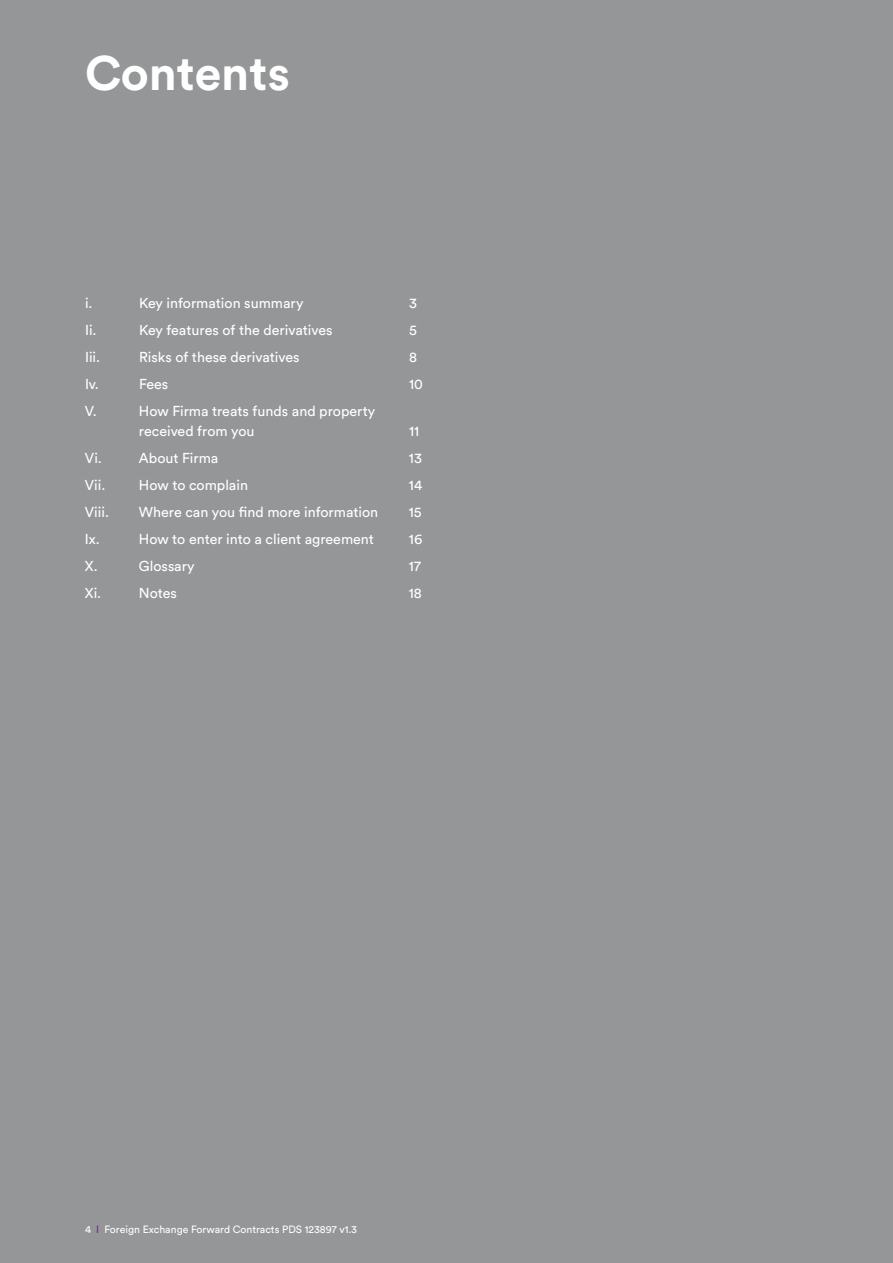
<style>
.page{position:relative;width:893px;height:1263px;background:#959698}
.page>*{position:absolute;margin:0;border:0;box-sizing:border-box;transform-origin:0 0}
.t1{font:700 48px "Circular Std";color:#fff}
.t2{font:14.25px/19.5px "Circular Std";color:#fff}
.t3{font:10.5px "Circular Std";color:#fff}
.s1{color:#643284}
</style>
<div class="page">
<h1 class="t1" style="left:85px;top:42px;width:207px">Contents</h1>
<p class="t2" style="left:85px;top:293px;width:9px">i.</p>
<p class="t2" style="left:139px;top:293px;width:166px">Key information summary</p>
<p class="t2" style="left:409px;top:293px;width:9px">3</p>
<p class="t2" style="left:85px;top:320px;width:13px">Ii.</p>
<p class="t2" style="left:139px;top:320px;width:195px">Key features of the derivatives</p>
<p class="t2" style="left:409px;top:320px;width:9px">5</p>
<p class="t2" style="left:85px;top:347px;width:17px">Iii.</p>
<p class="t2" style="left:139px;top:347px;width:162px">Risks of these derivatives</p>
<p class="t2" style="left:409px;top:347px;width:9px">8</p>
<p class="t2" style="left:85px;top:374px;width:15px">Iv.</p>
<p class="t2" style="left:139px;top:374px;width:31px">Fees</p>
<p class="t2" style="left:409px;top:374px;width:15px">10</p>
<p class="t2" style="left:85px;top:401px;width:13px">V.</p>
<p class="t2" style="left:139px;top:401px;width:238px">How Firma treats funds and property received from you</p>
<p class="t2" style="left:409px;top:421px;width:12px">11</p>
<p class="t2" style="left:85px;top:448px;width:18px">Vi.</p>
<p class="t2" style="left:139px;top:448px;width:81px">About Firma</p>
<p class="t2" style="left:409px;top:448px;width:14px">13</p>
<p class="t2" style="left:85px;top:475px;width:22px">Vii.</p>
<p class="t2" style="left:139px;top:475px;width:111px">How to complain</p>
<p class="t2" style="left:409px;top:475px;width:15px">14</p>
<p class="t2" style="left:85px;top:502px;width:26px">Viii.</p>
<p class="t2" style="left:139px;top:502px;width:241px">Where can you find more information</p>
<p class="t2" style="left:409px;top:502px;width:14px">15</p>
<p class="t2" style="left:85px;top:529px;width:16px">Ix.</p>
<p class="t2" style="left:139px;top:529px;width:237px">How to enter into a client agreement</p>
<p class="t2" style="left:409px;top:529px;width:15px">16</p>
<p class="t2" style="left:85px;top:556px;width:14px">X.</p>
<p class="t2" style="left:139px;top:556px;width:57px">Glossary</p>
<p class="t2" style="left:409px;top:556px;width:13px">17</p>
<p class="t2" style="left:85px;top:583px;width:18px">Xi.</p>
<p class="t2" style="left:139px;top:583px;width:40px">Notes</p>
<p class="t2" style="left:409px;top:583px;width:15px">18</p>
<p class="t3" style="left:85px;top:1223px;width:274px">4 <span class="s1">I</span> Foreign Exchange Forward Contracts PDS 123897 v1.3</p>
</div>
